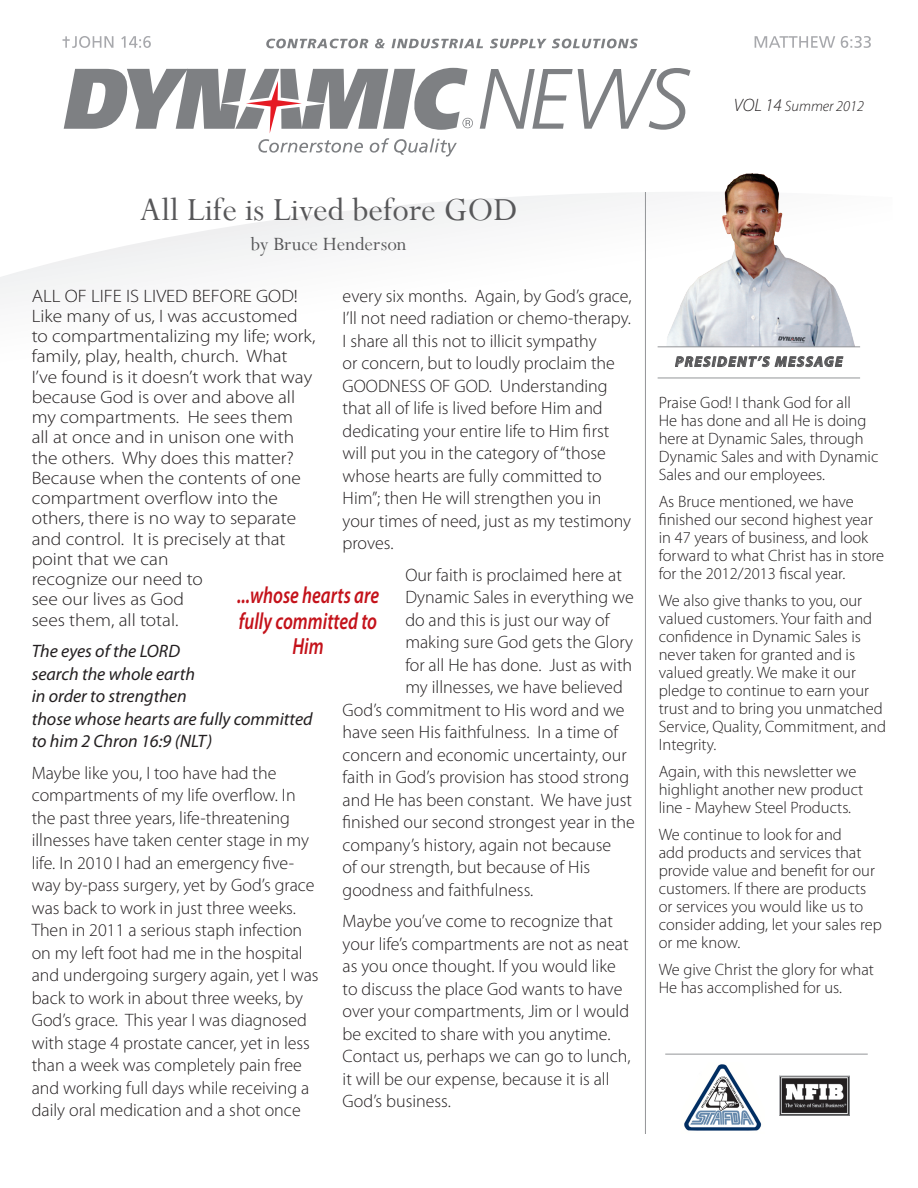
<style>
.page{position:relative;width:918px;height:1188px;background:#fff}
.page>*{position:absolute;margin:0;border:0;box-sizing:border-box;transform-origin:0 0}
.dek{font:36px "Perpetua";color:#58585a}
.pullquote{font:italic 600 23.4px/25.2px "Myriad Pro";color:#c4121a;text-align:center;scale:.78 1}
.dek-2{font:21px "Perpetua";color:#58585a}
.body{font:300 18px/22.5px "Myriad Pro";color:#231f20}
.body-2{font:300 18px/20.2px "Myriad Pro";color:#231f20;scale:1.08 1}
.body-3{font:italic 18px/22.5px "Myriad Pro";color:#231f20}
.President_s_Message{font:300 16.5px/18px "Myriad Pro";color:#231f20}
.t1{font:italic 300 15px "Myriad Pro";color:#231f20}
.t2{font:italic 700 14.25px "Myriad Pro";letter-spacing:.1em;color:#58585a}
.s1{font-size:18px}
</style>
<div class="page">
<svg style="left:480px;top:68px;width:210px;height:62px"></svg>
<svg style="left:0;top:193px;width:860px;height:186px"></svg>
<svg style="left:63px;top:36px;width:50px;height:12px"></svg>
<svg style="left:121px;top:36px;width:30px;height:12px"></svg>
<svg style="left:755px;top:36px;width:80px;height:12px"></svg>
<svg style="left:841px;top:36px;width:30px;height:12px"></svg>
<svg style="left:266px;top:39px;width:102px;height:9px"></svg>
<svg style="left:375px;top:39px;width:10px;height:9px"></svg>
<svg style="left:392px;top:39px;width:91px;height:9px"></svg>
<svg style="left:490px;top:39px;width:148px;height:9px"></svg>
<svg style="left:64px;top:68px;width:409px;height:89px"></svg>
<hr style="left:645px;top:192px;width:1px;height:942px;background:#939598">
<img style="left:684px;top:1064px;width:78px;height:67px">
<img style="left:779px;top:1075px;width:71px;height:41px">
<img style="left:627px;top:173px;width:233px;height:173px">
<svg style="left:675px;top:356px;width:169px;height:11px"></svg>
<hr style="left:658px;top:346px;width:202px;height:1px;background:#939598">
<hr style="left:658px;top:378px;width:202px;height:1px;background:#939598">
<hr style="left:665px;top:1054px;width:203px;height:1px;background:#939598">
<p class="t1" style="left:734px;top:98px;width:132px"><span class="s1">VOL 14</span> Summer 2012</p>
<p class="dek" style="left:140px;top:187px;width:379px">All Life is Lived before GOD</p>
<p class="dek-2" style="left:251px;top:230px;width:157px">by Bruce Henderson</p>
<p class="body-2" style="left:32px;top:286px;width:264px">ALL OF LIFE IS LIVED BEFORE GOD!<br>Like many of us, I was accustomed to compartmentalizing my life; work, family, play, health, church. What<br>I’ve found is it doesn’t work that way because God is over and above all my compartments. He sees them<br>all at once and in unison one with the others. Why does this matter?<br>Because when the contents of one compartment overflow into the others, there is no way to separate and control. It is precisely at that point that we can<br>recognize our need to<br>see our lives as God<br>sees them, all total.</p>
<p class="body-3" style="left:32px;top:640px;width:282px">The eyes of the LORD<br>search the whole earth<br>in order to strengthen<br>those whose hearts are fully committed to him 2 Chron 16:9 (NLT)</p>
<p class="body" style="left:32px;top:762px;width:288px">Maybe like you, I too have had the compartments of my life overflow. In the past three years, life-threatening illnesses have taken center stage in my life. In 2010 I had an emergency five&shy;way by-pass surgery, yet by God’s grace was back to work in just three weeks.<br>Then in 2011 a serious staph infection on my left foot had me in the hospital and undergoing surgery again, yet I was back to work in about three weeks, by God’s grace. This year I was diagnosed with stage 4 prostate cancer, yet in less than a week was completely pain free and working full days while receiving a daily oral medication and a shot once</p>
<p class="body" style="left:343px;top:285px;width:291px">every six months. Again, by God’s grace, I’ll not need radiation or chemo-therapy.<br>I share all this not to illicit sympathy<br>or concern, but to loudly proclaim the GOODNESS OF GOD. Understanding that all of life is lived before Him and dedicating your entire life to Him first will put you in the category of “those whose hearts are fully committed to Him”; then He will strengthen you in your times of need, just as my testimony proves.</p>
<p class="body" style="left:405px;top:564px;width:218px">Our faith is proclaimed here at</p>
<p class="body" style="left:405px;top:586px;width:230px">Dynamic Sales in everything we</p>
<p class="body" style="left:405px;top:609px;width:206px">do and this is just our way of</p>
<p class="body" style="left:405px;top:631px;width:229px">making sure God gets the Glory</p>
<p class="body" style="left:405px;top:654px;width:228px">for all He has done. Just as with</p>
<p class="body" style="left:405px;top:676px;width:219px">my illnesses, we have believed</p>
<p class="body" style="left:343px;top:699px;width:284px">God’s commitment to His word and we</p>
<p class="body" style="left:343px;top:721px;width:277px">have seen His faithfulness. In a time of</p>
<p class="body" style="left:343px;top:744px;width:286px">concern and economic uncertainty, our</p>
<p class="body" style="left:343px;top:766px;width:288px">faith in God’s provision has stood strong</p>
<p class="body" style="left:343px;top:789px;width:291px">and He has been constant. We have just</p>
<p class="body" style="left:343px;top:811px;width:294px">finished our second strongest year in the</p>
<p class="body" style="left:343px;top:834px;width:270px">company’s history, again not because</p>
<p class="body" style="left:343px;top:856px;width:249px">of our strength, but because of His</p>
<p class="body" style="left:343px;top:879px;width:192px">goodness and faithfulness.</p>
<p class="body" style="left:343px;top:910px;width:289px">Maybe you’ve come to recognize that your life’s compartments are not as neat as you once thought. If you would like to discuss the place God wants to have over your compartments, Jim or I would be excited to share with you anytime.<br>Contact us, perhaps we can go to lunch, it will be our expense, because it is all God’s business.</p>
<p class="pullquote" style="left:237px;top:582px;width:184px">...whose hearts are fully committed to<br>Him</p>
<p class="t2" style="left:675px;top:352px;width:169px">PRESIDENT’S MESSAGE</p>
<p class="President_s_Message" style="left:659px;top:394px;width:221px">Praise God! I thank God for all<br>He has done and all He is doing here at Dynamic Sales, through<br>Dynamic Sales and with Dynamic<br>Sales and our employees.</p>
<p class="President_s_Message" style="left:659px;top:493px;width:227px">As Bruce mentioned, we have finished our second highest year in 47 years of business, and look forward to what Christ has in store for the 2012/2013 fiscal year.</p>
<p class="President_s_Message" style="left:659px;top:592px;width:229px">We also give thanks to you, our valued customers. Your faith and confidence in Dynamic Sales is never taken for granted and is valued greatly. We make it our pledge to continue to earn your trust and to bring you unmatched<br>Service, Quality, Commitment, and<br>Integrity.</p>
<p class="President_s_Message" style="left:659px;top:763px;width:206px">Again, with this newsletter we highlight another new product line - Mayhew Steel Products.</p>
<p class="President_s_Message" style="left:659px;top:826px;width:225px">We continue to look for and<br>add products and services that provide value and benefit for our customers. If there are products or services you would like us to consider adding, let your sales rep or me know.</p>
<p class="President_s_Message" style="left:659px;top:961px;width:217px">We give Christ the glory for what<br>He has accomplished for us.</p>
</div>
